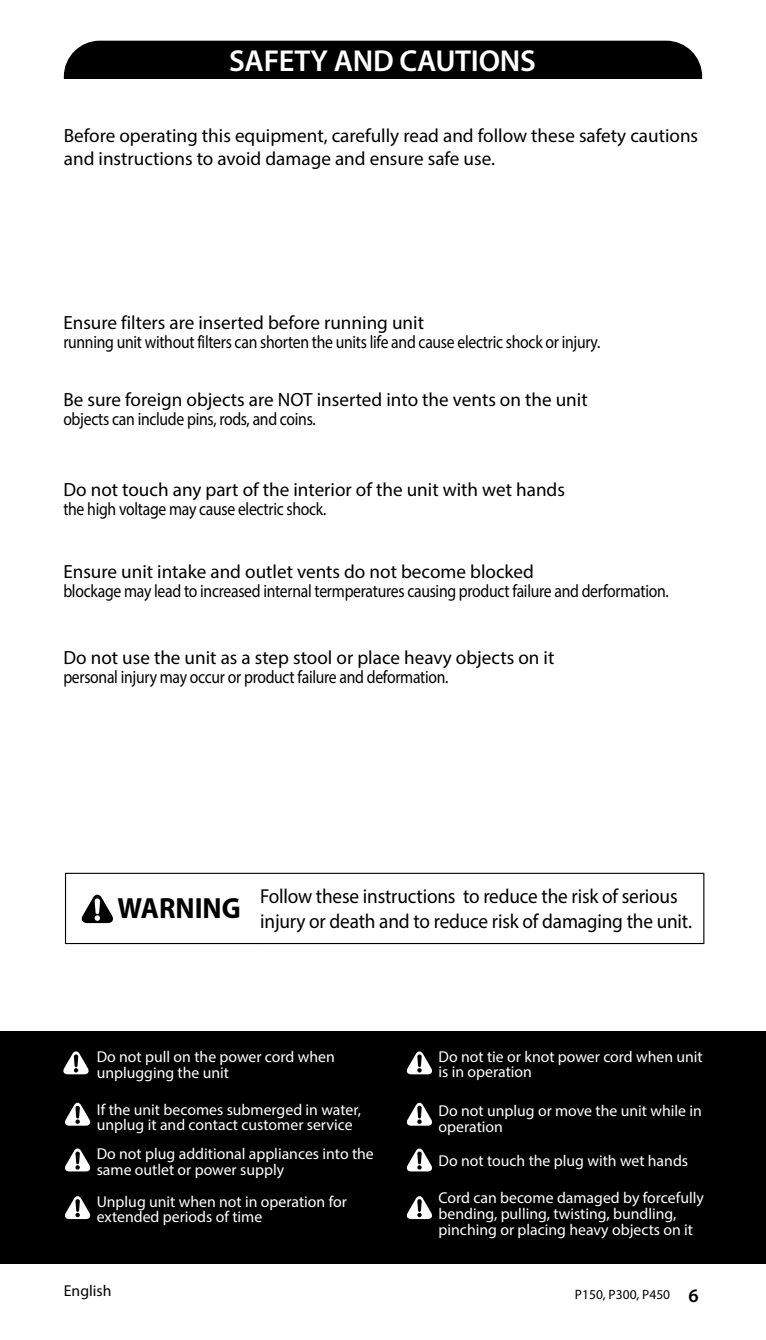
<style>
.page{position:relative;width:766px;height:1340px;background:#fff}
.page>*{position:absolute;margin:0;border:0;box-sizing:border-box;transform-origin:0 0}
.t1{font:600 30.38px "Myriad Pro";letter-spacing:-.01em;color:#fff}
.t2{font:700 29.25px "Myriad Pro";color:#000;scale:.95 1}
.t3{font:20.25px/24.8px "Myriad Pro";letter-spacing:-.01em;color:#000;scale:.95 1}
.t4{font:19.12px/22.5px "Myriad Pro";color:#000}
.t5{font:600 19.12px "Myriad Pro";color:#000}
.t6{font:18px "Myriad Pro";letter-spacing:-.02em;color:#000;scale:.87 1}
.t7{font:15.75px/15.8px "Myriad Pro";color:#fff}
.t8{font:15.75px "Myriad Pro";color:#000}
.t9{font:13.5px "Myriad Pro";color:#000}
</style>
<div class="page">
<div style="left:64px;top:41px;width:638px;height:75px;background:#000;border-radius:36px"></div>
<div style="left:54px;top:79px;width:658px;height:42px;background:#fff"></div>
<hr style="left:65px;top:872px;width:192px;height:2px;background:#000">
<hr style="left:65px;top:874px;width:1px;height:69px;background:#000">
<hr style="left:257px;top:872px;width:447px;height:2px;background:#000">
<hr style="left:703px;top:874px;width:1px;height:69px;background:#000">
<hr style="left:65px;top:943px;width:192px;height:1px;background:#000">
<hr style="left:257px;top:943px;width:447px;height:1px;background:#000">
<svg style="left:82px;top:894px;width:31px;height:29px"></svg>
<div style="left:0;top:1030px;width:765px;height:233px;background:#000"></div>
<svg style="left:63px;top:1051px;width:26px;height:23px"></svg>
<svg style="left:65px;top:1102px;width:25px;height:23px"></svg>
<svg style="left:65px;top:1148px;width:25px;height:23px"></svg>
<svg style="left:65px;top:1196px;width:25px;height:22px"></svg>
<svg style="left:406px;top:1051px;width:26px;height:23px"></svg>
<svg style="left:406px;top:1102px;width:26px;height:23px"></svg>
<svg style="left:406px;top:1148px;width:26px;height:23px"></svg>
<svg style="left:406px;top:1196px;width:26px;height:22px"></svg>
<h1 class="t1" style="left:229px;top:41px;width:308px">SAFETY AND CAUTIONS</h1>
<p class="t4" style="left:64px;top:124px;width:635px">Before operating this equipment, carefully read and follow these safety cautions and instructions to avoid damage and ensure safe use.</p>
<p class="t4" style="left:63px;top:311px;width:362px">Ensure filters are inserted before running unit</p>
<p class="t6" style="left:63px;top:330px;width:618px">running unit without filters can shorten the units life and cause electric shock or injury.</p>
<p class="t4" style="left:63px;top:388px;width:525px">Be sure foreign objects are NOT inserted into the vents on the unit</p>
<p class="t6" style="left:63px;top:408px;width:291px">objects can include pins, rods, and coins.</p>
<p class="t4" style="left:63px;top:478px;width:503px">Do not touch any part of the interior of the unit with wet hands</p>
<p class="t6" style="left:63px;top:497px;width:304px">the high voltage may cause electric shock.</p>
<p class="t4" style="left:63px;top:559px;width:472px">Ensure unit intake and outlet vents do not become blocked</p>
<p class="t6" style="left:63px;top:579px;width:697px">blockage may lead to increased internal termperatures causing product failure and derformation.</p>
<p class="t4" style="left:63px;top:646px;width:492px">Do not use the unit as a step stool or place heavy objects on it</p>
<p class="t6" style="left:63px;top:665px;width:444px">personal injury may occur or product failure and deformation.</p>
<h2 class="t2" style="left:117px;top:889px;width:131px">WARNING</h2>
<p class="t3" style="left:260px;top:883px;width:456px">Follow these instructions to reduce the risk of serious injury or death and to reduce risk of damaging the unit.</p>
<p class="t7" style="left:97px;top:1048px;width:239px">Do not pull on the power cord when unplugging the unit</p>
<p class="t7" style="left:97px;top:1101px;width:266px">If the unit becomes submerged in water, unplug it and contact customer service</p>
<p class="t7" style="left:97px;top:1145px;width:278px">Do not plug additional appliances into the same outlet or power supply</p>
<p class="t7" style="left:97px;top:1193px;width:252px">Unplug unit when not in operation for extended periods of time</p>
<p class="t7" style="left:438px;top:1048px;width:266px">Do not tie or knot power cord when unit is in operation</p>
<p class="t7" style="left:438px;top:1102px;width:265px">Do not unplug or move the unit while in operation</p>
<p class="t7" style="left:438px;top:1153px;width:251px">Do not touch the plug with wet hands</p>
<p class="t7" style="left:438px;top:1189px;width:267px">Cord can become damaged by forcefully bending, pulling, twisting, bundling, pinching or placing heavy objects on it</p>
<p class="t8" style="left:64px;top:1280px;width:49px">English</p>
<p class="t9" style="left:575px;top:1286px;width:97px">P150, P300, P450</p>
<p class="t5" style="left:688px;top:1283px;width:12px">6</p>
</div>
